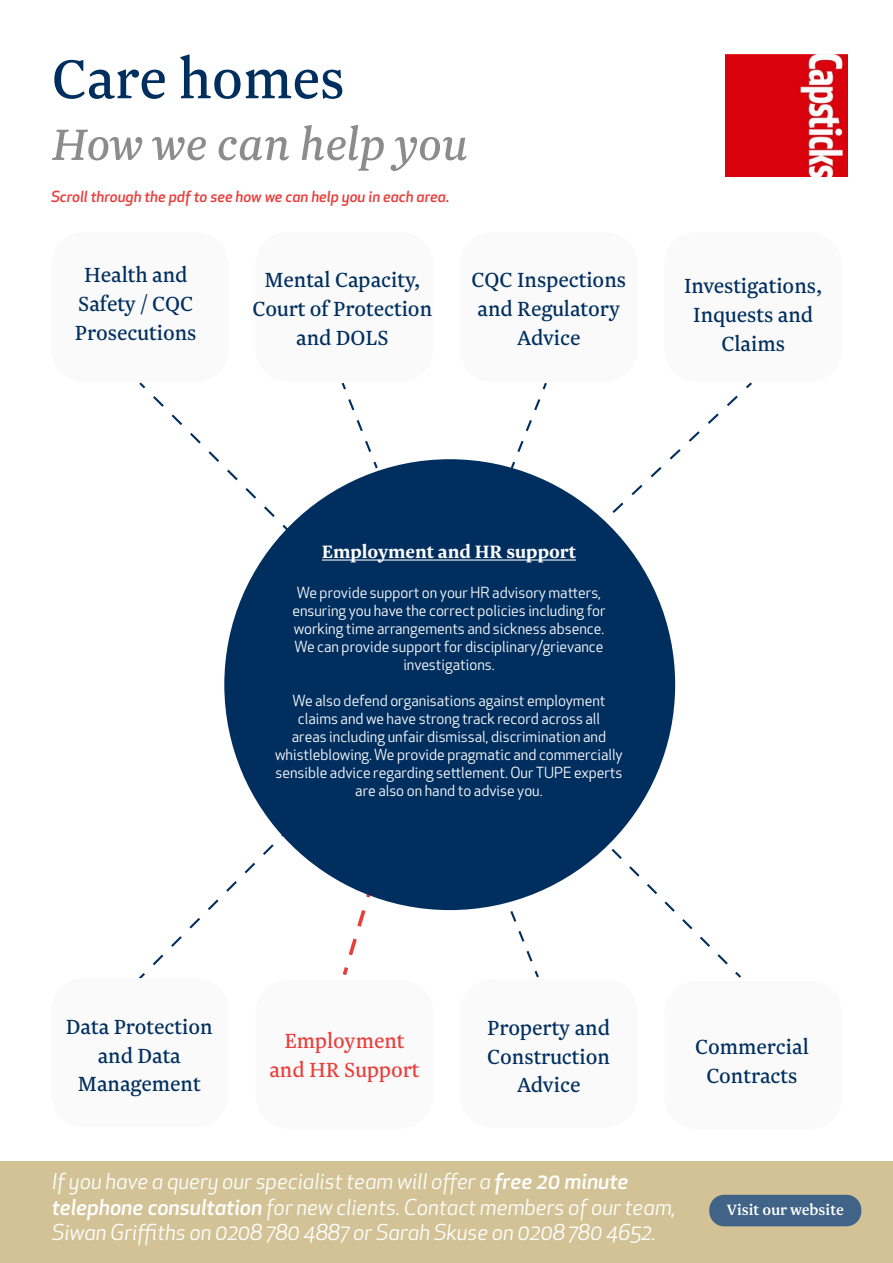
<style>
.page{position:relative;width:893px;height:1263px;background:#fff}
.page>*{position:absolute;margin:0;border:0;box-sizing:border-box;transform-origin:0 0}
.t1{font:64.2px "Newzald";color:#002f5f}
.t2{font:italic 51.45px "Newzald";color:#8c8c8c}
.t3{font:24px/28.8px "Newzald";color:#002f5f;text-align:center}
.t4{font:24px/28.8px "Newzald";color:#e93f3c;text-align:center}
.t5{font:italic 21.45px/25.7px "Apex New";color:#fff}
.t6{font:700 21px "Newzald";color:#fff}
.t7{font:500 17.55px "Newzald";color:#fff}
.t8{font:15px/18px "Apex New";color:#fff;text-align:center}
.t9{font:italic 500 15px "Apex New";color:#e93f3c}
.s1{font-weight:500}
</style>
<div class="page">
<div style="left:0;top:1161px;width:893px;height:102px;background:#d2c295"></div>
<img style="left:726px;top:55px;width:122px;height:121px">
<div style="left:709px;top:1195px;width:152px;height:31px;background:#406387;border-radius:15px"></div>
<svg style="left:153px;top:396px;width:122px;height:121px"></svg>
<svg style="left:282px;top:525px;width:6px;height:5px"></svg>
<svg style="left:612px;top:396px;width:126px;height:117px"></svg>
<svg style="left:348px;top:399px;width:23px;height:53px"></svg>
<svg style="left:373px;top:462px;width:5px;height:6px"></svg>
<svg style="left:517px;top:399px;width:23px;height:53px"></svg>
<svg style="left:511px;top:462px;width:4px;height:6px"></svg>
<svg style="left:611px;top:849px;width:117px;height:115px"></svg>
<svg style="left:510px;top:911px;width:22px;height:50px"></svg>
<svg style="left:139px;top:844px;width:294px;height:135px"></svg>
<div style="left:698px;top:1090px;width:110px;height:29px;background:#fafafa"></div>
<div style="left:224px;top:459px;width:451px;height:451px;background:#002f5f;border-radius:50%"></div>
<hr style="left:322px;top:559px;width:254px;height:1px;background:#fff">
<h1 class="t1" style="left:52px;top:40px;width:295px">Care homes</h1>
<h2 class="t2" style="left:52px;top:113px;width:418px">How we can help you</h2>
<p class="t9" style="left:51px;top:186px;width:400px">Scroll through the pdf to see how we can help you in each area.</p>
<h3 class="t3" style="left:75px;top:260px;width:123px">Health and<br>Safety / CQC<br>Prosecutions</h3>
<h3 class="t3" style="left:253px;top:265px;width:181px">Mental Capacity,<br>Court of Protection and DOLS</h3>
<h3 class="t3" style="left:471px;top:265px;width:156px">CQC Inspections and Regulatory<br>Advice</h3>
<h3 class="t3" style="left:684px;top:271px;width:140px">Investigations,<br>Inquests and<br>Claims</h3>
<h3 class="t6" style="left:322px;top:538px;width:256px">Employment and HR support</h3>
<p class="t8" style="left:292px;top:583px;width:315px">We provide support on your HR advisory matters, ensuring you have the correct policies including for working time arrangements and sickness absence.<br>We can provide support for disciplinary/grievance investigations.</p>
<p class="t8" style="left:275px;top:691px;width:349px">We also defend organisations against employment claims and we have strong track record across all<br>areas including unfair dismissal, discrimination and whistleblowing. We provide pragmatic and commercially sensible advice regarding settlement. Our TUPE experts are also on hand to advise you.</p>
<h3 class="t3" style="left:66px;top:1012px;width:148px">Data Protection and Data<br>Management</h3>
<h3 class="t4" style="left:269px;top:1026px;width:152px">Employment and HR Support</h3>
<h3 class="t3" style="left:487px;top:1013px;width:124px">Property and<br>Construction<br>Advice</h3>
<h3 class="t3" style="left:695px;top:1032px;width:115px">Commercial<br>Contracts</h3>
<h3 class="t5" style="left:52px;top:1168px;width:626px">If you have a query our specialist team will offer a <span class="s1">free 20 minute telephone consultation</span> for new clients. Contact members of our team,<br>Siwan Griffiths on 0208 780 4887 or Sarah Skuse on 0208 780 4652.</h3>
<p class="t7" style="left:727px;top:1198px;width:118px">Visit our website</p>
</div>
